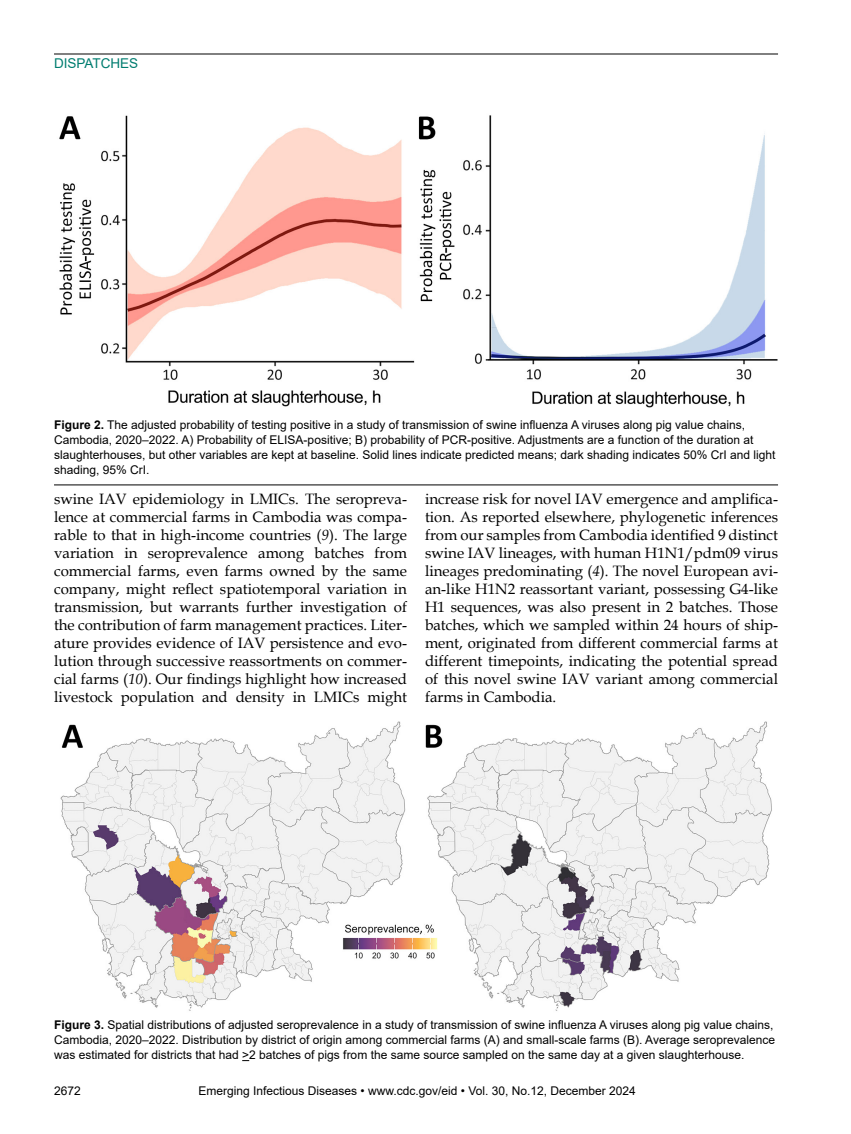
<style>
.page{position:relative;width:851px;height:1134px;background:#fff}
.page>*{position:absolute;margin:0;border:0;box-sizing:border-box;transform-origin:0 0}
.t1{font:15px/18px "Book Antiqua";color:#000;text-align:justify}
.t2{font:13.5px "Arial";color:#007d70}
.t3{font:12px/15px "Arial";color:#000}
.s1{font-weight:700}
.s2{font-style:italic}
</style>
<div class="page">
<hr style="left:54px;top:54px;width:724px;height:1px;background:#000">
<img style="left:59px;top:115px;width:719px;height:293px">
<hr style="left:54px;top:485px;width:724px;height:1px;background:#000">
<img style="left:60px;top:721px;width:712px;height:290px">
<p class="t2" style="left:54px;top:54px;width:86px">DISPATCHES</p>
<p class="t3" style="left:54px;top:417px;width:723px"><span class="s1">Figure 2.</span> The adjusted probability of testing positive in a study of transmission of swine influenza A viruses along pig value chains, Cambodia, 2020–2022. A) Probability of ELISA-positive; B) probability of PCR-positive. Adjustments are a function of the duration at slaughterhouses, but other variables are kept at baseline. Solid lines indicate predicted means; dark shading indicates 50% CrI and light shading, 95% CrI.</p>
<p class="t1" style="left:54px;top:490px;width:354px">swine IAV epidemiology in LMICs. The seropreva&shy;lence at commercial farms in Cambodia was compa&shy;rable to that in high-income countries (<span class="s2">9</span>). The large variation in seroprevalence among batches from commercial farms, even farms owned by the same company, might reflect spatiotemporal variation in transmission, but warrants further investigation of the contribution of farm management practices. Liter&shy;ature provides evidence of IAV persistence and evo&shy;lution through successive reassortments on commer&shy;cial farms (<span class="s2">10</span>). Our findings highlight how increased livestock population and density in LMICs might</p>
<p class="t1" style="left:425px;top:490px;width:354px">increase risk for novel IAV emergence and amplifica&shy;tion. As reported elsewhere, phylogenetic inferences from our samples from Cambodia identified 9 distinct swine IAV lineages, with human H1N1/pdm09 virus lineages predominating (<span class="s2">4</span>). The novel European avi&shy;an-like H1N2 reassortant variant, possessing G4-like H1 sequences, was also present in 2 batches. Those batches, which we sampled within 24 hours of ship&shy;ment, originated from different commercial farms at different timepoints, indicating the potential spread of this novel swine IAV variant among commercial farms in Cambodia.</p>
<p class="t3" style="left:54px;top:1018px;width:722px"><span class="s1">Figure 3.</span> Spatial distributions of adjusted seroprevalence in a study of transmission of swine influenza A viruses along pig value chains,<br>Cambodia, 2020–2022. Distribution by district of origin among commercial farms (A) and small-scale farms (B). Average seroprevalence was estimated for districts that had &gt;2 batches of pigs from the same source sampled on the same day at a given slaughterhouse.</p>
<p class="t3" style="left:54px;top:1084px;width:28px">2672</p>
<p class="t3" style="left:198px;top:1084px;width:439px">Emerging Infectious Diseases • www.cdc.gov/eid • Vol. 30, No.12, December 2024</p>
</div>
